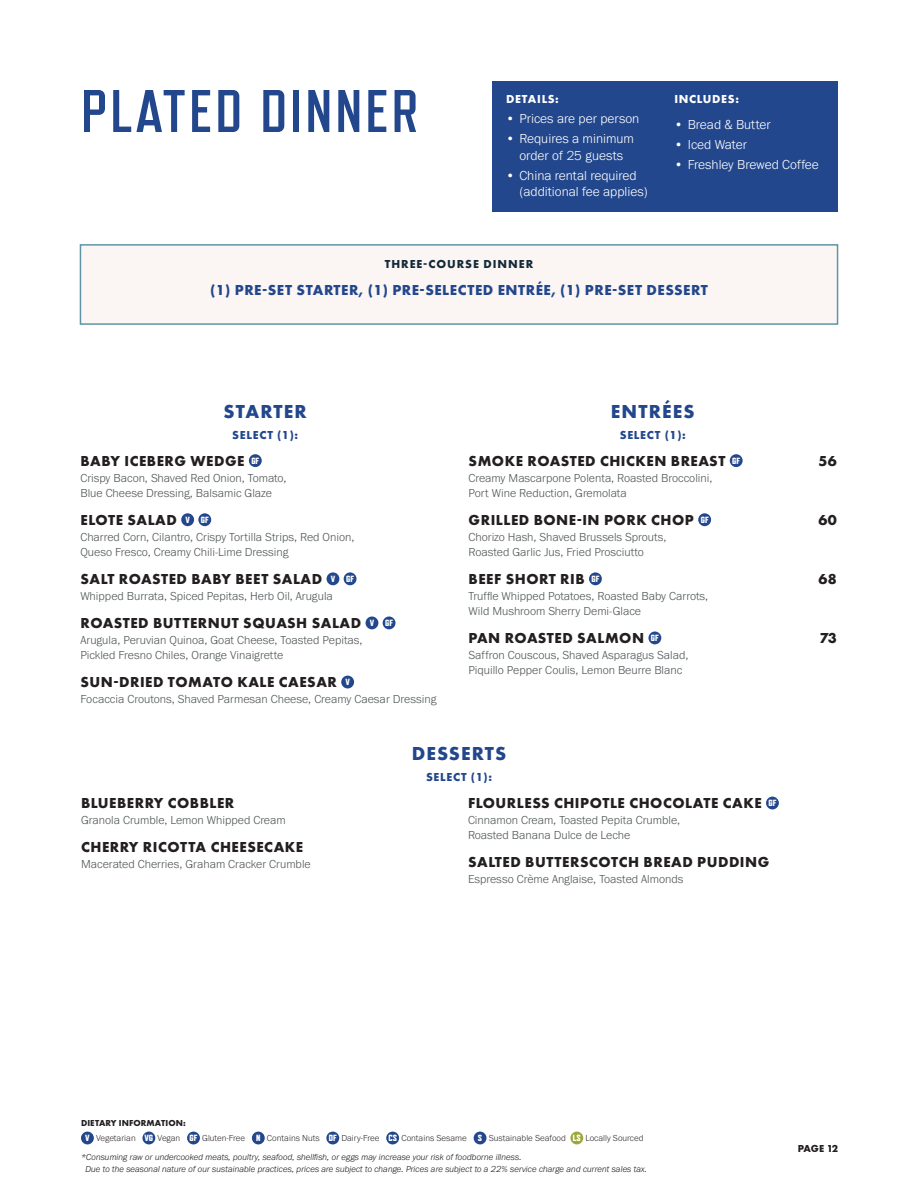
<style>
.page{position:relative;width:918px;height:1188px;background:#fff}
.page>*{position:absolute;margin:0;border:0;box-sizing:border-box;transform-origin:0 0}
.t1{font:700 60px "Refrigerator Deluxe";letter-spacing:.05em;color:#23478c}
.Category_Name{font:700 19.5px "Futura PT";letter-spacing:.06em;color:#23478c}
.Menu_Item{font:700 15px "Futura PT";letter-spacing:.035em;color:#231f20}
.Menu_Item-2{font:700 15px "Futura PT";letter-spacing:.035em;color:#23478c}
.t2{font:300 13.5px/16.5px "Franklin Gothic URW";color:#fff;text-align:center}
.Menu_Item_Description{font:300 12px/15px "Franklin Gothic URW";color:#525759}
.Choice_Of{font:700 12px "Futura PT";letter-spacing:.06em;color:#23478c}
.t3{font:700 12px "Futura PT";letter-spacing:.08em;color:#142a39}
.Details_Includes{font:700 12px "Futura PT";letter-spacing:.06em;color:#fff}
.t4{font:700 10.5px "Futura PT";letter-spacing:-.035em;color:#231f20}
.t5{font:italic 300 9px/12px "Franklin Gothic URW";color:#231f20}
.t6{font:300 9px "Franklin Gothic URW";color:#362f30}
.t7{font:800 9px "Refrigerator Deluxe";color:#fff}
.t8{font:700 9px "Futura PT";letter-spacing:.01em;color:#231f20}
.s1{font-family:"Refrigerator Deluxe";font-weight:800;color:#fff}
</style>
<div class="page">
<div style="left:81px;top:1132px;width:13px;height:12px;background:#23478c;border-radius:50%"></div>
<div style="left:142px;top:1132px;width:13px;height:12px;background:#23478c;border-radius:50%"></div>
<div style="left:187px;top:1132px;width:13px;height:12px;background:#23478c;border-radius:50%"></div>
<div style="left:252px;top:1132px;width:13px;height:12px;background:#23478c;border-radius:50%"></div>
<div style="left:326px;top:1132px;width:13px;height:12px;background:#23478c;border-radius:50%"></div>
<div style="left:386px;top:1132px;width:13px;height:12px;background:#23478c;border-radius:50%"></div>
<div style="left:474px;top:1132px;width:12px;height:12px;background:#23478c;border-radius:50%"></div>
<div style="left:570px;top:1132px;width:13px;height:12px;background:#9ea838;border-radius:50%"></div>
<div style="left:492px;top:81px;width:346px;height:131px;background:#23478c"></div>
<div style="left:249px;top:454px;width:13px;height:13px;background:#23478c;border-radius:50%"></div>
<div style="left:181px;top:513px;width:13px;height:13px;background:#23478c;border-radius:50%"></div>
<div style="left:198px;top:513px;width:13px;height:13px;background:#23478c;border-radius:50%"></div>
<div style="left:327px;top:572px;width:12px;height:13px;background:#23478c;border-radius:50%"></div>
<div style="left:344px;top:572px;width:13px;height:13px;background:#23478c;border-radius:50%"></div>
<div style="left:366px;top:617px;width:12px;height:12px;background:#23478c;border-radius:50%"></div>
<div style="left:383px;top:617px;width:13px;height:12px;background:#23478c;border-radius:50%"></div>
<div style="left:341px;top:676px;width:13px;height:12px;background:#23478c;border-radius:50%"></div>
<div style="left:730px;top:454px;width:13px;height:13px;background:#23478c;border-radius:50%"></div>
<div style="left:698px;top:513px;width:13px;height:13px;background:#23478c;border-radius:50%"></div>
<div style="left:589px;top:572px;width:13px;height:13px;background:#23478c;border-radius:50%"></div>
<div style="left:648px;top:632px;width:13px;height:12px;background:#23478c;border-radius:50%"></div>
<div style="left:766px;top:797px;width:13px;height:12px;background:#23478c;border-radius:50%"></div>
<div style="left:80px;top:245px;width:758px;height:79px;background:#fbf6f3"></div>
<div style="left:80px;top:244px;width:758px;height:81px;border:2px solid #5e95a6"></div>
<h1 class="t1" style="left:81px;top:78px;width:339px">PLATED DINNER</h1>
<p class="Details_Includes" style="left:506px;top:92px;width:54px">DETAILS:</p>
<p class="t2" style="left:506px;top:110px;width:135px">• Prices are per person</p>
<p class="t2" style="left:506px;top:130px;width:129px">• Requires a minimum order of 25 guests</p>
<p class="t2" style="left:519px;top:167px;width:130px;text-align:left;text-indent:-14px">• China rental required (additional fee applies)</p>
<p class="Details_Includes" style="left:674px;top:92px;width:66px">INCLUDES:</p>
<p class="t2" style="left:674px;top:116px;width:98px">• Bread &amp; Butter</p>
<p class="t2" style="left:674px;top:136px;width:74px">• Iced Water</p>
<p class="t2" style="left:674px;top:156px;width:146px">• Freshley Brewed Coffee</p>
<p class="t3" style="left:385px;top:257px;width:150px">THREE-COURSE DINNER</p>
<p class="Menu_Item-2" style="left:210px;top:280px;width:499px">(1) PRE-SET STARTER, (1) PRE-SELECTED ENTRÉE, (1) PRE-SET DESSERT</p>
<p class="Category_Name" style="left:224px;top:398px;width:85px">STARTER</p>
<p class="Choice_Of" style="left:232px;top:427px;width:68px">SELECT (1):</p>
<p class="Menu_Item" style="left:81px;top:451px;width:166px">BABY ICEBERG WEDGE</p>
<p class="t7" style="left:251px;top:455px;width:9px">GF</p>
<p class="Menu_Item_Description" style="left:80px;top:470px;width:208px">Crispy Bacon, Shaved Red Onion, Tomato,<br>Blue Cheese Dressing, Balsamic Glaze</p>
<p class="Menu_Item" style="left:81px;top:510px;width:98px">ELOTE SALAD</p>
<p class="t7" style="left:185px;top:514px;width:6px">V</p>
<p class="t7" style="left:201px;top:514px;width:9px">GF</p>
<p class="Menu_Item_Description" style="left:80px;top:529px;width:275px">Charred Corn, Cilantro, Crispy Tortilla Strips, Red Onion,<br>Queso Fresco, Creamy Chili-Lime Dressing</p>
<p class="Menu_Item" style="left:81px;top:569px;width:243px">SALT ROASTED BABY BEET SALAD</p>
<p class="t7" style="left:331px;top:573px;width:6px">V</p>
<p class="t7" style="left:346px;top:573px;width:9px">GF</p>
<p class="Menu_Item_Description" style="left:80px;top:588px;width:254px">Whipped Burrata, Spiced Pepitas, Herb Oil, Arugula</p>
<p class="Menu_Item" style="left:81px;top:613px;width:282px">ROASTED BUTTERNUT SQUASH SALAD</p>
<p class="t7" style="left:370px;top:618px;width:6px">V</p>
<p class="t7" style="left:385px;top:618px;width:9px">GF</p>
<p class="Menu_Item_Description" style="left:80px;top:632px;width:284px">Arugula, Peruvian Quinoa, Goat Cheese, Toasted Pepitas,<br>Pickled Fresno Chiles, Orange Vinaigrette</p>
<p class="Menu_Item" style="left:81px;top:672px;width:258px">SUN-DRIED TOMATO KALE CAESAR</p>
<p class="t7" style="left:345px;top:677px;width:6px">V</p>
<p class="Menu_Item_Description" style="left:80px;top:692px;width:358px">Focaccia Croutons, Shaved Parmesan Cheese, Creamy Caesar Dressing</p>
<p class="Category_Name" style="left:611px;top:398px;width:85px">ENTRÉES</p>
<p class="Choice_Of" style="left:620px;top:427px;width:68px">SELECT (1):</p>
<p class="Menu_Item" style="left:469px;top:451px;width:258px">SMOKE ROASTED CHICKEN BREAST</p>
<p class="t7" style="left:732px;top:455px;width:9px">GF</p>
<p class="Menu_Item" style="left:819px;top:451px;width:20px">56</p>
<p class="Menu_Item_Description" style="left:469px;top:470px;width:245px">Creamy Mascarpone Polenta, Roasted Broccolini,<br>Port Wine Reduction, Gremolata</p>
<p class="Menu_Item" style="left:469px;top:510px;width:227px">GRILLED BONE-IN PORK CHOP</p>
<p class="t7" style="left:701px;top:514px;width:9px">GF</p>
<p class="Menu_Item" style="left:819px;top:510px;width:20px">60</p>
<p class="Menu_Item_Description" style="left:469px;top:529px;width:199px">Chorizo Hash, Shaved Brussels Sprouts,<br>Roasted Garlic Jus, Fried Prosciutto</p>
<p class="Menu_Item" style="left:469px;top:569px;width:118px">BEEF SHORT RIB</p>
<p class="t7" style="left:591px;top:573px;width:9px">GF</p>
<p class="Menu_Item" style="left:819px;top:569px;width:20px">68</p>
<p class="Menu_Item_Description" style="left:469px;top:588px;width:241px">Truffle Whipped Potatoes, Roasted Baby Carrots,<br>Wild Mushroom Sherry Demi-Glace</p>
<p class="Menu_Item" style="left:469px;top:628px;width:177px">PAN ROASTED SALMON</p>
<p class="t7" style="left:651px;top:633px;width:9px">GF</p>
<p class="Menu_Item" style="left:820px;top:628px;width:19px">73</p>
<p class="Menu_Item_Description" style="left:469px;top:647px;width:221px">Saffron Couscous, Shaved Asparagus Salad,<br>Piquillo Pepper Coulis, Lemon Beurre Blanc</p>
<p class="Menu_Item" style="left:81px;top:793px;width:155px">BLUEBERRY COBBLER</p>
<p class="Menu_Item_Description" style="left:81px;top:813px;width:206px">Granola Crumble, Lemon Whipped Cream</p>
<p class="Menu_Item" style="left:81px;top:837px;width:224px">CHERRY RICOTTA CHEESECAKE</p>
<p class="Menu_Item_Description" style="left:81px;top:857px;width:231px">Macerated Cherries, Graham Cracker Crumble</p>
<p class="Category_Name" style="left:412px;top:741px;width:96px">DESSERTS</p>
<p class="Choice_Of" style="left:426px;top:769px;width:68px">SELECT (1):</p>
<p class="Menu_Item" style="left:468px;top:793px;width:295px">FLOURLESS CHIPOTLE CHOCOLATE CAKE</p>
<p class="t7" style="left:769px;top:798px;width:9px">GF</p>
<p class="Menu_Item_Description" style="left:468px;top:813px;width:214px">Cinnamon Cream, Toasted Pepita Crumble,<br>Roasted Banana Dulce de Leche</p>
<p class="Menu_Item" style="left:468px;top:852px;width:303px">SALTED BUTTERSCOTCH BREAD PUDDING</p>
<p class="Menu_Item_Description" style="left:468px;top:872px;width:217px">Espresso Crème Anglaise, Toasted Almonds</p>
<p class="t8" style="left:81px;top:1117px;width:106px">DIETARY INFORMATION:</p>
<p class="t6" style="left:85px;top:1133px;width:560px"><span class="s1">V</span> Vegetarian <span class="s1">VG</span> Vegan <span class="s1">GF</span> Gluten-Free <span class="s1">N</span> Contains Nuts <span class="s1">DF</span> Dairy-Free <span class="s1">CS</span> Contains Sesame <span class="s1">S</span> Sustainable Seafood <span class="s1">LS</span> Locally Sourced</p>
<p class="t5" style="left:86px;top:1151px;width:563px;text-indent:-4px">*Consuming raw or undercooked meats, poultry, seafood, shellfish, or eggs may increase your risk of foodborne illness.<br>Due to the seasonal nature of our sustainable practices, prices are subject to change. Prices are subject to a 22% service charge and current sales tax.</p>
<p class="t4" style="left:798px;top:1141px;width:42px">PAGE 12</p>
</div>
